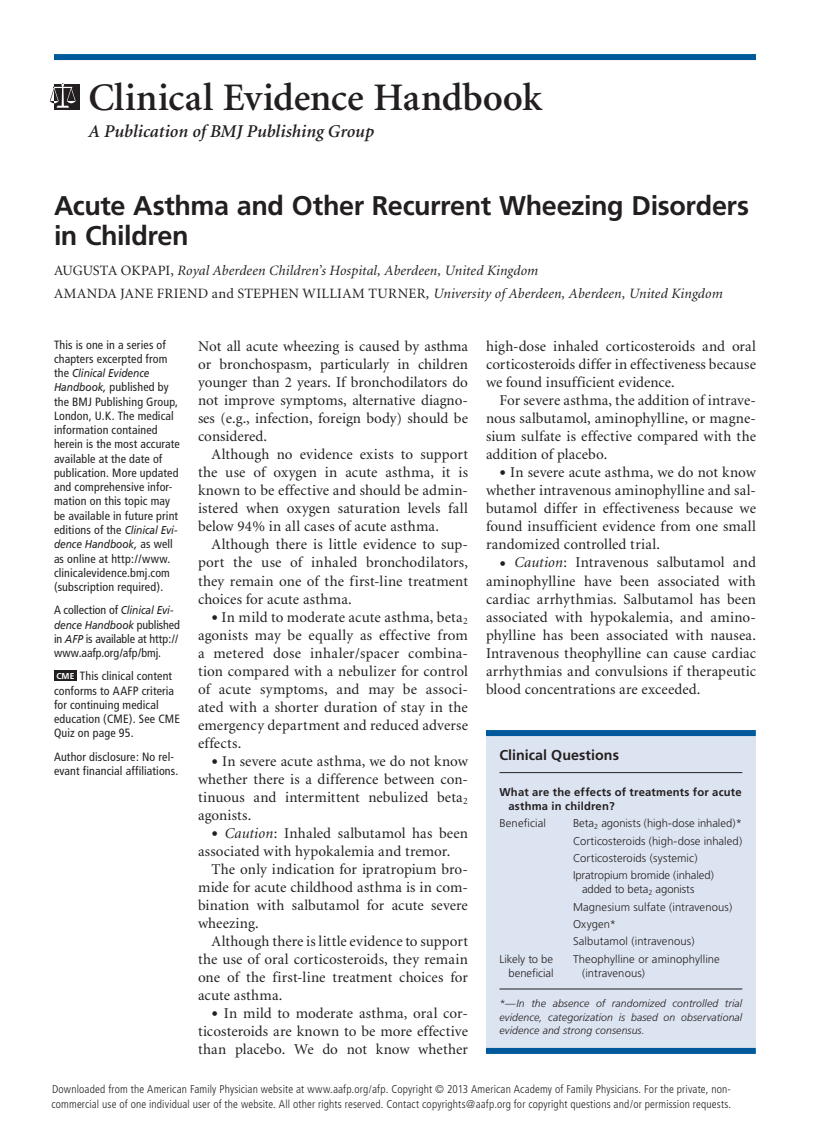
<style>
.page{position:relative;width:837px;height:1135px;background:#fff}
.page>*{position:absolute;margin:0;border:0;box-sizing:border-box;transform-origin:0 0}
.department_name{font:600 39px "Minion";letter-spacing:-.005em;color:#231f20}
.article_title{font:700 27px/30px "Frutiger";letter-spacing:-.015em;color:#231f20}
.department_descripti{font:italic 600 18px "Minion";color:#231f20}
.body_text{font:15px/18px "Minion";letter-spacing:.01em;color:#231f20;text-align:justify}
.body_noindent{font:15px/18px "Minion";color:#231f20;text-align:justify}
.byline{font:italic 14.25px "Minion";letter-spacing:.005em;color:#231f20}
.table_title{font:700 14.25px "Frutiger";letter-spacing:.005em;color:#231f20}
.t1{font:italic 12.75px "Minion";color:#231f20}
.t2{font:italic 600 12.75px "Minion";letter-spacing:.005em;color:#231f20}
.t3{font:12.75px "Minion";letter-spacing:.03em;color:#231f20}
.blurb{font:condensed 12px/14.2px "Frutiger";letter-spacing:.01em;color:#231f20}
.blurb-2{font:condensed 12px/14.2px "Frutiger";letter-spacing:-.01em;color:#231f20}
.blurb-3{font:italic 11.4px "Frutiger";letter-spacing:-.005em;color:#231f20;scale:.89 1}
.copyright{font:300 condensed 11.25px/15px "Frutiger";letter-spacing:.015em;color:#231f20}
.table_data{font:300 11.25px/14.2px "Frutiger";letter-spacing:.005em;color:#231f20}
.table_data-2{font:700 11.25px/14.2px "Frutiger";letter-spacing:.015em;color:#231f20}
.table_note_rule{font:italic 300 10.5px/13.5px "Frutiger";letter-spacing:.01em;color:#231f20;text-align:justify}
.t4{font:700 8.55px "Frutiger";color:#fff}
.s1{font-style:normal}
.s2{font-size:15px}
.s3{font-style:normal;font-stretch:condensed;font-size:12px}
.s4{font-style:italic;font-stretch:normal;font-size:11.4px}
.s5{font-size:22.5px}
.s6{font-style:italic}
.s7{font-family:"Frutiger";font-weight:700;font-style:normal;font-size:15px}
</style>
<div class="page">
<div style="left:54px;top:670px;width:23px;height:11px;background:#231f20"></div>
<div style="left:486px;top:729px;width:270px;height:324px;background:#dde4f1"></div>
<div style="left:486px;top:729px;width:270px;height:6px;background:#00599a"></div>
<hr style="left:500px;top:772px;width:242px;height:1px;background:#231f20">
<hr style="left:500px;top:988px;width:242px;height:1px;background:#231f20">
<div style="left:486px;top:1047px;width:270px;height:6px;background:#00599a"></div>
<div style="left:54px;top:54px;width:702px;height:6px;background:#00599a"></div>
<div style="left:54px;top:85px;width:26px;height:25px;background:#231f20"></div>
<svg style="left:50px;top:84px;width:26px;height:24px"></svg>
<p class="department_name" style="left:88px;top:77px;width:455px">Clinical Evidence Handbook</p>
<p class="department_descripti" style="left:88px;top:122px;width:287px">A Publication of BMJ Publishing Group</p>
<p class="article_title" style="left:54px;top:191px;width:697px">Acute Asthma and Other Recurrent Wheezing Disorders in Children</p>
<p class="byline" style="left:54px;top:264px;width:486px"><span class="s1">AUGUSTA OKPAPI,</span> Royal Aberdeen Children’s Hospital, Aberdeen, United Kingdom</p>
<p class="byline" style="left:54px;top:286px;width:670px"><span class="s1">AMANDA JANE FRIEND and STEPHEN WILLIAM TURNER</span><span class="s2">,</span> University of Aberdeen, Aberdeen, United Kingdom</p>
<p class="blurb" style="left:54px;top:337px;width:115px">This is one in a series of chapters excerpted from</p>
<p class="blurb-3" style="left:54px;top:366px;width:109px"><span class="s3">the</span> Clinical Evidence</p>
<p class="blurb" style="left:54px;top:380px;width:127px"><span class="s4">Handbook,</span> published by the BMJ Publishing Group,<br>London, U.K. The medical information contained herein is the most accurate available at the date of publication. More updated and comprehensive infor&shy;mation on this topic may be available in future print editions of the <span class="s4">Clinical Evi-</span></p>
<p class="blurb-3" style="left:54px;top:537px;width:135px">dence Handbook, <span class="s3">as well</span></p>
<p class="blurb" style="left:54px;top:551px;width:118px;text-align:justify">as online at http://www. clinicalevidence.bmj.com (subscription required).</p>
<p class="blurb-2" style="left:54px;top:603px;width:121px">A collection of <span class="s4">Clinical Evi-</span></p>
<p class="blurb-3" style="left:54px;top:617px;width:143px">dence Handbook <span class="s3">published</span></p>
<p class="blurb-2" style="left:54px;top:631px;width:126px">in <span class="s4">AFP</span> is available at http:// www.aafp.org/afp/bmj.</p>
<p class="t4" style="left:56px;top:670px;width:20px">CME</p>
<p class="blurb" style="left:54px;top:669px;width:127px;text-indent:26px">This clinical content conforms to AAFP criteria for continuing medical education (CME). See CME<br>Quiz on page 95.</p>
<p class="blurb" style="left:54px;top:749px;width:126px">Author disclosure: No rel&shy;evant financial affiliations.</p>
<p class="body_noindent" style="left:198px;top:338px;width:272px">Not all acute wheezing is caused by asthma or bronchospasm, particularly in children younger than 2 years. If bronchodilators do not improve symptoms, alternative diagno&shy;ses (e.g., infection, foreign body) should be considered.</p>
<p class="body_text" style="left:198px;top:446px;width:272px;text-indent:14px">Although no evidence exists to support the use of oxygen in acute asthma, it is known to be effective and should be admin&shy;istered when oxygen saturation levels fall below 94% in all cases of acute asthma.</p>
<p class="body_text" style="left:198px;top:536px;width:272px;text-indent:14px">Although there is little evidence to sup&shy;port the use of inhaled bronchodilators, they remain one of the first-line treatment choices for acute asthma.</p>
<p class="body_text" style="left:198px;top:608px;width:272px;text-indent:14px"><span class="s5">•</span> In mild to moderate acute asthma, beta<sub>2 </sub>agonists may be equally as effective from a metered dose inhaler/spacer combina&shy;tion compared with a nebulizer for control of acute symptoms, and may be associ&shy;ated with a shorter duration of stay in the emergency department and reduced adverse effects.</p>
<p class="body_text" style="left:198px;top:752px;width:272px;text-indent:14px"><span class="s5">•</span> In severe acute asthma, we do not know whether there is a difference between con&shy;tinuous and intermittent nebulized beta<sub>2 </sub>agonists.</p>
<p class="body_text" style="left:198px;top:824px;width:272px;text-indent:14px"><span class="s5">•</span> <span class="s6">Caution</span>: Inhaled salbutamol has been associated with hypokalemia and tremor.</p>
<p class="body_text" style="left:198px;top:860px;width:272px;text-indent:14px">The only indication for ipratropium bro&shy;mide for acute childhood asthma is in com&shy;bination with salbutamol for acute severe wheezing.</p>
<p class="body_text" style="left:198px;top:932px;width:272px;text-indent:14px">Although there is little evidence to support the use of oral corticosteroids, they remain one of the first-line treatment choices for acute asthma.</p>
<p class="body_text" style="left:198px;top:1004px;width:272px;text-indent:14px"><span class="s5">•</span> In mild to moderate asthma, oral cor&shy;ticosteroids are known to be more effective than placebo. We do not know whether</p>
<p class="body_text" style="left:486px;top:338px;width:271px">high-dose inhaled corticosteroids and oral corticosteroids differ in effectiveness because we found insufficient evidence.</p>
<p class="body_text" style="left:486px;top:392px;width:272px;text-indent:14px">For severe asthma, the addition of intrave&shy;nous salbutamol, aminophylline, or magne&shy;sium sulfate is effective compared with the addition of placebo.</p>
<p class="body_text" style="left:486px;top:464px;width:272px;text-indent:14px"><span class="s5">•</span> In severe acute asthma, we do not know whether intravenous aminophylline and sal&shy;butamol differ in effectiveness because we found insufficient evidence from one small randomized controlled trial.</p>
<p class="body_text" style="left:486px;top:554px;width:272px;text-indent:14px"><span class="s5">•</span> <span class="s6">Caution</span>: Intravenous salbutamol and aminophylline have been associated with cardiac arrhythmias. Salbutamol has been associated with hypokalemia, and amino&shy;phylline has been associated with nausea.<br>Intravenous theophylline can cause cardiac arrhythmias and convulsions if therapeutic blood concentrations are exceeded.</p>
<p class="table_title" style="left:500px;top:746px;width:121px">Clinical Questions</p>
<p class="table_data-2" style="left:508px;top:784px;width:235px;text-indent:-9px">What are the effects of treatments for acute asthma in children?</p>
<p class="table_data" style="left:500px;top:816px;width:48px">Beneficial</p>
<p class="table_data" style="left:573px;top:816px;width:170px">Beta<sub>2</sub> agonists (high-dose inhaled)*</p>
<p class="table_data" style="left:573px;top:833px;width:171px">Corticosteroids (high-dose inhaled)</p>
<p class="table_data" style="left:573px;top:850px;width:126px">Corticosteroids (systemic)</p>
<p class="table_data" style="left:582px;top:868px;width:133px;text-indent:-9px">Ipratropium bromide (inhaled) added to beta<sub>2</sub> agonists</p>
<p class="table_data" style="left:573px;top:899px;width:161px">Magnesium sulfate (intravenous)</p>
<p class="table_data" style="left:573px;top:916px;width:45px">Oxygen*</p>
<p class="table_data" style="left:573px;top:934px;width:123px">Salbutamol (intravenous)</p>
<p class="table_data" style="left:500px;top:951px;width:56px;text-align:right">Likely to be beneficial</p>
<p class="table_data" style="left:582px;top:951px;width:139px;text-indent:-9px">Theophylline or aminophylline (intravenous)</p>
<p class="table_note_rule" style="left:500px;top:996px;width:244px">*—In the absence of randomized controlled trial evidence, categorization is based on observational evidence and strong consensus.</p>
<p class="t2" style="left:54px;top:1080px;width:175px"><span class="s7">130</span> American Family Physician</p>
<p class="t3" style="left:357px;top:1080px;width:97px">www.aafp.org/afp</p>
<p class="t1" style="left:568px;top:1080px;width:188px">Volume 88, Number 2 ◆ July 15, 2013</p>
<p class="copyright" style="left:52px;top:1081px;width:681px">Downloaded from the American Family Physician website at www.aafp.org/afp. Copyright © 2013 American Academy of Family Physicians. For the private, non&shy;commercial use of one individual user of the website. All other rights reserved. Contact copyrights@aafp.org for copyright questions and/or permission requests.</p>
</div>
